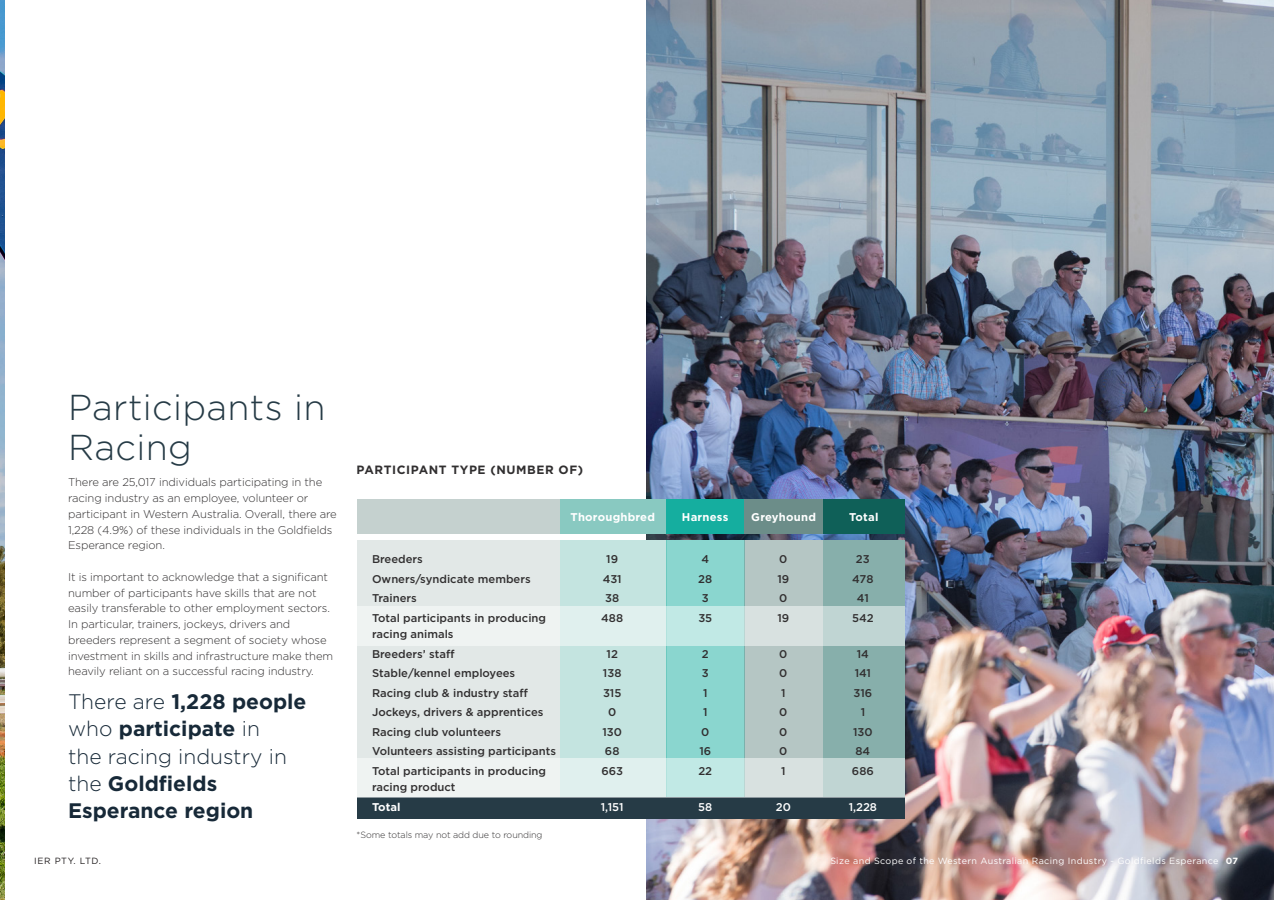
<style>
.page{position:relative;width:1274px;height:900px;background:#fff}
.page>*{position:absolute;margin:0;border:0;box-sizing:border-box;transform-origin:0 0}
.t1{font:300 36px/40.5px "Gotham";letter-spacing:.01em;color:#263b46}
.t2{font:700 21px/27px "Gotham";color:#172938}
.t3{font:300 21px "Gotham";color:#172938}
.t4{font:700 12px "Gotham";letter-spacing:.05em;color:#312f30}
.t5{font:300 11.25px/15.8px "Gotham";letter-spacing:-.01em;color:#312f30}
.t6{font:500 11.25px "Gotham";color:#312f30}
.t7{font:700 11.25px "Gotham";letter-spacing:.02em;color:#fff}
.t8{font:500 11.25px "Gotham";color:#fff}
.t9{font:9px "Gotham";letter-spacing:.04em;color:#fff}
.t10{font:300 9px "Gotham";letter-spacing:-.01em;color:#312f30}
.t11{font:9px "Gotham";letter-spacing:.07em;color:#231f20}
.s1{font-weight:300}
.s2{font-weight:700}
</style>
<div class="page">
<img style="left:646px;top:0;width:627px;height:900px">
<img style="left:0;top:2px;width:4px;height:891px">
<div style="left:357px;top:500px;width:202px;height:34px;background:#c5d1cf"></div>
<div style="left:559px;top:500px;width:107px;height:34px;background:#89c9c1"></div>
<div style="left:666px;top:500px;width:78px;height:34px;background:#15ae9f"></div>
<div style="left:744px;top:500px;width:79px;height:34px;background:#6c8d89"></div>
<div style="left:823px;top:500px;width:81px;height:34px;background:#0f6058"></div>
<div style="left:357px;top:540px;width:202px;height:274px;background:#e2e8e7"></div>
<div style="left:559px;top:540px;width:107px;height:274px;background:#c4e4e0"></div>
<div style="left:666px;top:540px;width:78px;height:274px;background:#8ad6cf"></div>
<div style="left:744px;top:540px;width:79px;height:274px;background:#b5c6c4"></div>
<div style="left:823px;top:540px;width:81px;height:274px;background:#87afab"></div>
<div style="left:357px;top:797px;width:547px;height:22px;background:#263b46"></div>
<svg style="left:357px;top:606px;width:547px;height:39px"></svg>
<svg style="left:357px;top:758px;width:547px;height:39px"></svg>
<svg style="left:0;top:893px;width:5px;height:7px"></svg>
<svg style="left:1266px;top:0;width:8px;height:2px"></svg>
<svg style="left:1266px;top:893px;width:8px;height:7px"></svg>
<p class="t1" style="left:68px;top:386px;width:259px">Participants in<br>Racing</p>
<p class="t5" style="left:68px;top:474px;width:255px">There are 25,017 individuals participating in the</p>
<p class="t5" style="left:68px;top:490px;width:242px">racing industry as an employee, volunteer or</p>
<p class="t5" style="left:68px;top:506px;width:270px">participant in Western Australia. Overall, there are<br>1,228 (4.9%) of these individuals in the Goldfields<br>Esperance region.</p>
<p class="t5" style="left:68px;top:569px;width:266px">It is important to acknowledge that a significant number of participants have skills that are not easily transferable to other employment sectors.<br>In particular, trainers, jockeys, drivers and breeders represent a segment of society whose investment in skills and infrastructure make them heavily reliant on a successful racing industry.</p>
<p class="t2" style="left:68px;top:688px;width:240px"><span class="s1">There are</span> 1,228 people <span class="s1">who</span> participate <span class="s1">in</span></p>
<p class="t3" style="left:68px;top:743px;width:220px">the racing industry in</p>
<p class="t2" style="left:68px;top:769px;width:187px"><span class="s1">the</span> Goldfields<br>Esperance region</p>
<p class="t4" style="left:356px;top:462px;width:228px">PARTICIPANT TYPE (NUMBER OF)</p>
<p class="t7" style="left:570px;top:510px;width:86px">Thoroughbred</p>
<p class="t7" style="left:682px;top:510px;width:48px">Harness</p>
<p class="t7" style="left:751px;top:510px;width:66px">Greyhound</p>
<p class="t7" style="left:849px;top:510px;width:31px">Total</p>
<p class="t6" style="left:372px;top:552px;width:52px">Breeders</p>
<p class="t6" style="left:606px;top:552px;width:13px">19</p>
<p class="t6" style="left:701px;top:552px;width:9px">4</p>
<p class="t6" style="left:779px;top:552px;width:10px">0</p>
<p class="t6" style="left:855px;top:552px;width:15px">23</p>
<p class="t6" style="left:372px;top:571px;width:160px">Owners/syndicate members</p>
<p class="t6" style="left:602px;top:571px;width:21px">431</p>
<p class="t6" style="left:698px;top:571px;width:15px">28</p>
<p class="t6" style="left:777px;top:571px;width:13px">19</p>
<p class="t6" style="left:852px;top:571px;width:23px">478</p>
<p class="t6" style="left:372px;top:591px;width:46px">Trainers</p>
<p class="t6" style="left:605px;top:591px;width:16px">38</p>
<p class="t6" style="left:701px;top:591px;width:8px">3</p>
<p class="t6" style="left:779px;top:591px;width:10px">0</p>
<p class="t6" style="left:856px;top:591px;width:13px">41</p>
<p class="t6" style="left:372px;top:610px;width:175px">Total participants in producing</p>
<p class="t6" style="left:601px;top:610px;width:23px">488</p>
<p class="t6" style="left:698px;top:610px;width:15px">35</p>
<p class="t6" style="left:777px;top:610px;width:13px">19</p>
<p class="t6" style="left:852px;top:610px;width:23px">542</p>
<p class="t6" style="left:372px;top:627px;width:83px">racing animals</p>
<p class="t6" style="left:372px;top:646px;width:84px">Breeders’ staff</p>
<p class="t6" style="left:606px;top:646px;width:13px">12</p>
<p class="t6" style="left:701px;top:646px;width:8px">2</p>
<p class="t6" style="left:779px;top:646px;width:10px">0</p>
<p class="t6" style="left:856px;top:646px;width:14px">14</p>
<p class="t6" style="left:372px;top:666px;width:145px">Stable/kennel employees</p>
<p class="t6" style="left:603px;top:666px;width:20px">138</p>
<p class="t6" style="left:701px;top:666px;width:8px">3</p>
<p class="t6" style="left:779px;top:666px;width:10px">0</p>
<p class="t6" style="left:854px;top:666px;width:18px">141</p>
<p class="t6" style="left:372px;top:685px;width:157px">Racing club &amp; industry staff</p>
<p class="t6" style="left:603px;top:685px;width:20px">315</p>
<p class="t6" style="left:703px;top:685px;width:6px">1</p>
<p class="t6" style="left:781px;top:685px;width:6px">1</p>
<p class="t6" style="left:853px;top:685px;width:20px">316</p>
<p class="t6" style="left:372px;top:705px;width:173px">Jockeys, drivers &amp; apprentices</p>
<p class="t6" style="left:608px;top:705px;width:10px">0</p>
<p class="t6" style="left:703px;top:705px;width:6px">1</p>
<p class="t6" style="left:779px;top:705px;width:10px">0</p>
<p class="t6" style="left:860px;top:705px;width:6px">1</p>
<p class="t6" style="left:372px;top:724px;width:131px">Racing club volunteers</p>
<p class="t6" style="left:602px;top:724px;width:21px">130</p>
<p class="t6" style="left:701px;top:724px;width:10px">0</p>
<p class="t6" style="left:779px;top:724px;width:10px">0</p>
<p class="t6" style="left:853px;top:724px;width:21px">130</p>
<p class="t6" style="left:372px;top:744px;width:185px">Volunteers assisting participants</p>
<p class="t6" style="left:605px;top:744px;width:16px">68</p>
<p class="t6" style="left:699px;top:744px;width:13px">16</p>
<p class="t6" style="left:779px;top:744px;width:10px">0</p>
<p class="t6" style="left:855px;top:744px;width:16px">84</p>
<p class="t6" style="left:372px;top:763px;width:175px">Total participants in producing</p>
<p class="t6" style="left:601px;top:763px;width:23px">663</p>
<p class="t6" style="left:698px;top:763px;width:15px">22</p>
<p class="t6" style="left:781px;top:763px;width:6px">1</p>
<p class="t6" style="left:851px;top:763px;width:23px">686</p>
<p class="t6" style="left:372px;top:780px;width:85px">racing product</p>
<p class="t7" style="left:372px;top:799px;width:30px">Total</p>
<p class="t8" style="left:600px;top:799px;width:24px">1,151</p>
<p class="t8" style="left:698px;top:799px;width:16px">58</p>
<p class="t8" style="left:775px;top:799px;width:17px">20</p>
<p class="t8" style="left:848px;top:799px;width:30px">1,228</p>
<p class="t10" style="left:356px;top:829px;width:187px">*Some totals may not add due to rounding</p>
<p class="t11" style="left:34px;top:855px;width:68px">IER PTY. LTD.</p>
<p class="t9" style="left:830px;top:855px;width:409px">Size and Scope of the Western Australian Racing Industry - Goldfields Esperance <span class="s2">07</span></p>
</div>
